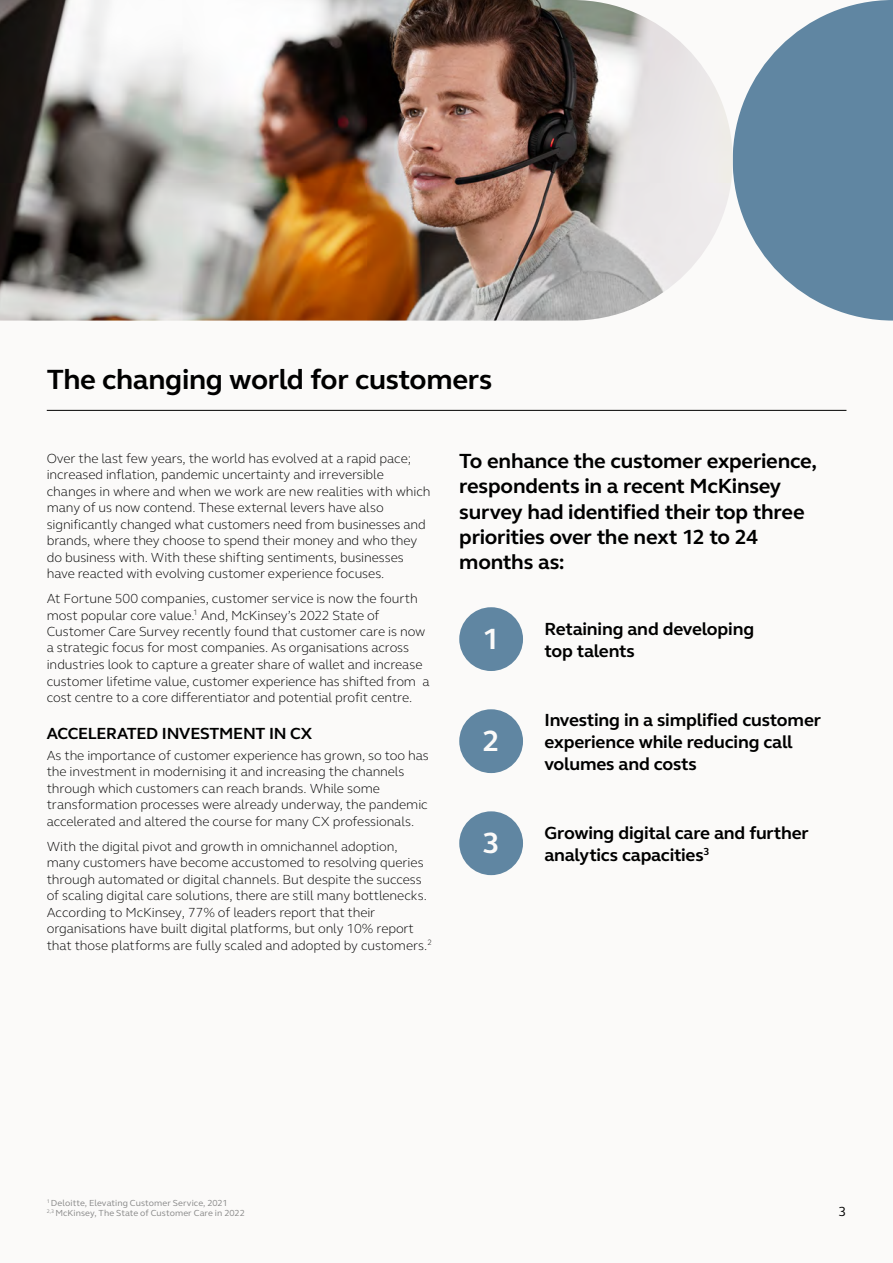
<style>
.page{position:relative;width:893px;height:1263px;background:#fbfaf9}
.page>*{position:absolute;margin:0;border:0;box-sizing:border-box;transform-origin:0 0}
.t1{font:700 30px "GN Elliot";color:#fbfaf9}
.t2{font:700 28.5px "GN Elliot";letter-spacing:-.01em;color:#000}
.t3{font:700 21px/25.2px "GN Elliot";letter-spacing:-.01em;color:#000}
.t4{font:700 18px/21.6px "GN Elliot";letter-spacing:-.01em;color:#000}
.t5{font:700 16.5px "GN Elliot";letter-spacing:-.015em;color:#000}
.t6{font:300 13.5px/16.5px "GN Elliot";letter-spacing:-.01em;color:#000}
.t7{font:13.5px "GN Elliot";color:#000}
.t8{font:9px/10.8px "GN Elliot";letter-spacing:.01em;color:#878787}
</style>
<div class="page">
<hr style="left:47px;top:410px;width:799px;height:1px;background:#000">
<div style="left:459px;top:607px;width:64px;height:64px;background:#6086a2;border-radius:50%"></div>
<div style="left:459px;top:709px;width:64px;height:64px;background:#6086a2;border-radius:50%"></div>
<div style="left:459px;top:811px;width:64px;height:64px;background:#6086a2;border-radius:50%"></div>
<svg style="left:733px;top:0;width:160px;height:321px;fill:#6086a2"></svg>
<img style="left:0;top:0;width:733px;height:321px">
<h2 class="t2" style="left:47px;top:360px;width:447px">The changing world for customers</h2>
<p class="t6" style="left:47px;top:449px;width:385px">Over the last few years, the world has evolved at a rapid pace; increased inflation, pandemic uncertainty and irreversible changes in where and when we work are new realities with which many of us now contend. These external levers have also significantly changed what customers need from businesses and brands, where they choose to spend their money and who they do business with. With these shifting sentiments, businesses have reacted with evolving customer experience focuses.</p>
<p class="t6" style="left:47px;top:590px;width:384px">At Fortune 500 companies, customer service is now the fourth most popular core value.<sup>1</sup> And, McKinsey’s 2022 State of Customer Care Survey recently found that customer care is now a strategic focus for most companies. As organisations across industries look to capture a greater share of wallet and increase customer lifetime value, customer experience has shifted from a cost centre to a core differentiator and potential profit centre.</p>
<p class="t5" style="left:47px;top:722px;width:267px">ACCELERATED INVESTMENT IN CX</p>
<p class="t6" style="left:47px;top:746px;width:384px">As the importance of customer experience has grown, so too has the investment in modernising it and increasing the channels through which customers can reach brands. While some transformation processes were already underway, the pandemic accelerated and altered the course for many CX professionals.</p>
<p class="t6" style="left:47px;top:837px;width:387px">With the digital pivot and growth in omnichannel adoption, many customers have become accustomed to resolving queries through automated or digital channels. But despite the success of scaling digital care solutions, there are still many bottlenecks.<br>According to McKinsey, 77% of leaders report that their organisations have built digital platforms, but only 10% report that those platforms are fully scaled and adopted by customers.<sup>2</sup></p>
<h3 class="t3" style="left:459px;top:448px;width:359px">To enhance the customer experience, respondents in a recent McKinsey survey had identified their top three priorities over the next 12 to 24 months as:</h3>
<h1 class="t1" style="left:482px;top:619px;width:19px">1</h1>
<h1 class="t1" style="left:482px;top:721px;width:19px">2</h1>
<h1 class="t1" style="left:482px;top:823px;width:19px">3</h1>
<h3 class="t4" style="left:544px;top:618px;width:211px">Retaining and developing top talents</h3>
<h3 class="t4" style="left:544px;top:709px;width:278px">Investing in a simplified customer experience while reducing call volumes and costs</h3>
<h3 class="t4" style="left:544px;top:822px;width:266px">Growing digital care and further analytics capacities<sup>3</sup></h3>
<p class="t8" style="left:47px;top:1197px;width:200px"><sup>1</sup> Deloitte, Elevating Customer Service, 2021<br><sup>2,3</sup> McKinsey, The State of Customer Care in 2022</p>
<p class="t7" style="left:838px;top:1202px;width:9px">3</p>
</div>
